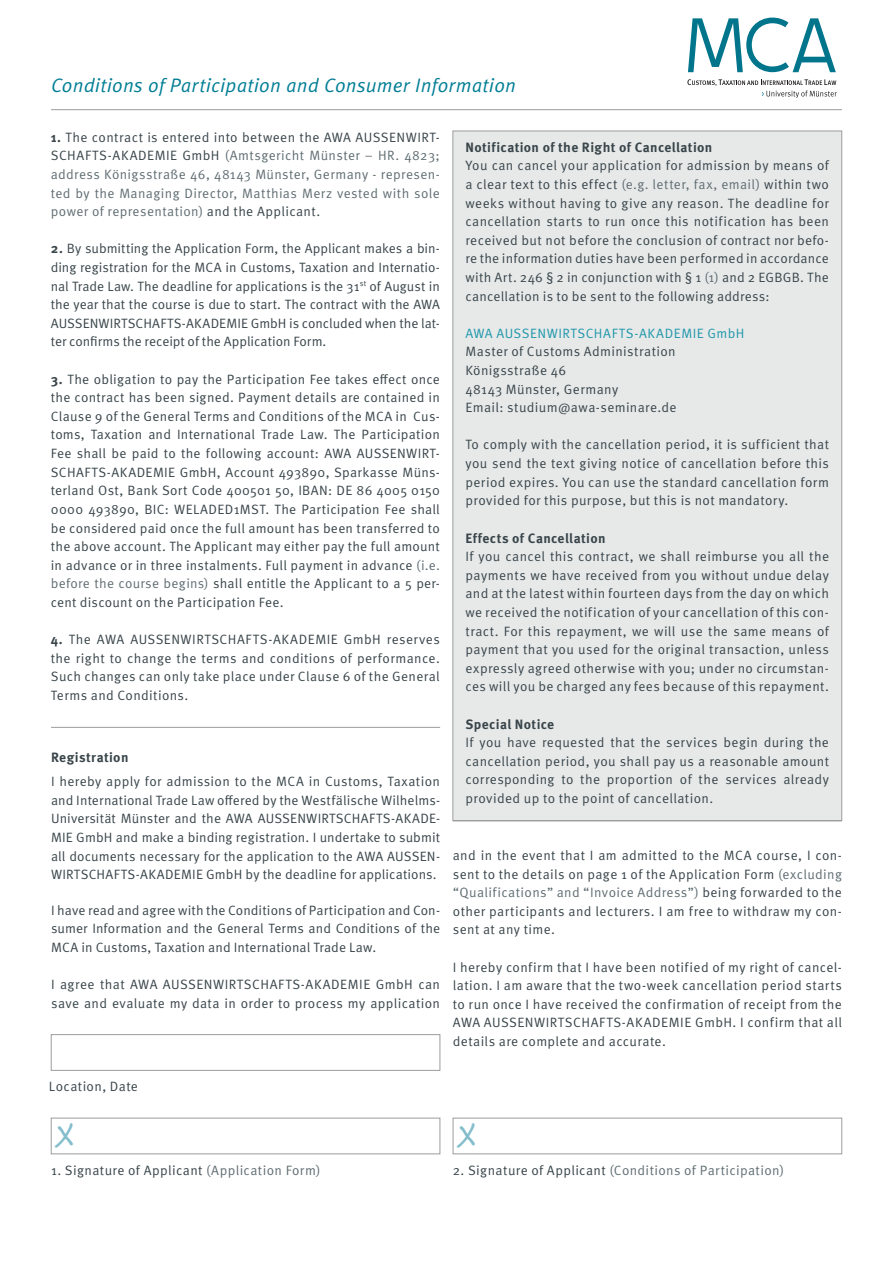
<style>
.page{position:relative;width:893px;height:1263px;background:#fff}
.page>*{position:absolute;margin:0;border:0;box-sizing:border-box;transform-origin:0 0}
.t1{font:19.5px "Meta OT Norm Ita";letter-spacing:.01em;color:#007e95}
.t2{font:13.5px/18.6px "Meta OT Norm";letter-spacing:.025em;color:#39454a;text-align:justify}
.t3{font:13.5px/18.6px "Meta OT Norm";letter-spacing:.03em;color:#616e73;text-align:justify}
.t4{font:700 13.5px "Meta OT";letter-spacing:.025em;color:#39454a}
.t5{font:13.5px "Meta OT Norm";letter-spacing:.035em;color:#2097ab}
.s1{font-family:"Meta OT";font-weight:700;color:#39454a}
.s2{color:#39454a}
.s3{font-family:"Meta OT";font-weight:700}
.s4{color:#616e73}
</style>
<div class="page">
<div style="left:453px;top:131px;width:389px;height:690px;background:#e7e9e9;border:1px solid #9d9c9e"></div>
<hr style="left:51px;top:109px;width:791px;height:1px;background:#9d9c9e">
<hr style="left:51px;top:727px;width:389px;height:1px;background:#9d9c9e">
<hr style="left:453px;top:821px;width:389px;height:1px;background:#9d9c9e">
<svg style="left:688px;top:18px;width:148px;height:54px"></svg>
<svg style="left:687px;top:79px;width:150px;height:19px"></svg>
<div style="left:51px;top:1034px;width:389px;height:36px;background:#fff;border:1px solid #9d9c9e"></div>
<div style="left:51px;top:1118px;width:389px;height:36px;background:#fff;border:1px solid #9d9c9e"></div>
<div style="left:453px;top:1118px;width:389px;height:36px;background:#fff;border:1px solid #9d9c9e"></div>
<svg style="left:51px;top:1122px;width:2px;height:26px"></svg>
<svg style="left:453px;top:1122px;width:2px;height:26px"></svg>
<h1 class="t1" style="left:51px;top:74px;width:467px">Conditions of Participation and Consumer Information</h1>
<p class="t3" style="left:51px;top:128px;width:391px"><span class="s1">1.</span> <span class="s2">The contract is entered into between the AWA AUSSENWIRT-SCHAFTS-AKADEMIE GmbH</span> (Amtsgericht Münster – HR. 4823; address Königsstraße 46, 48143 Münster, Germany - represen&shy;ted by the Managing Director, Matthias Merz vested with sole power of representation) <span class="s2">and the Applicant.</span></p>
<p class="t2" style="left:51px;top:240px;width:391px"><span class="s3">2.</span> By submitting the Application Form, the Applicant makes a bin&shy;ding registration for the MCA in Customs, Taxation and Internatio&shy;nal Trade Law. The deadline for applications is the 31<sup>st</sup> of August in the year that the course is due to start. The contract with the AWA AUSSENWIRTSCHAFTS-AKADEMIE GmbH is concluded when the lat&shy;ter confirms the receipt of the Application Form.</p>
<p class="t2" style="left:51px;top:370px;width:391px"><span class="s3">3.</span> The obligation to pay the Participation Fee takes effect once the contract has been signed. Payment details are contained in Clause 9 of the General Terms and Conditions of the MCA in Cus&shy;toms, Taxation and International Trade Law. The Participation Fee shall be paid to the following account: AWA AUSSENWIRT-SCHAFTS-AKADEMIE GmbH, Account 493890, Sparkasse Müns&shy;terland Ost, Bank Sort Code 400501 50, IBAN: DE 86 4005 0150<br>0000 493890, BIC: WELADED1MST. The Participation Fee shall be considered paid once the full amount has been transferred to the above account. The Applicant may either pay the full amount in advance or in three instalments. Full payment in advance <span class="s4">(i.e. before the course begins)</span> shall entitle the Applicant to a 5 per&shy;cent discount on the Participation Fee.</p>
<p class="t2" style="left:51px;top:630px;width:391px"><span class="s3">4.</span> The AWA AUSSENWIRTSCHAFTS-AKADEMIE GmbH reserves the right to change the terms and conditions of performance.<br>Such changes can only take place under Clause 6 of the General Terms and Conditions.</p>
<p class="t4" style="left:465px;top:139px;width:248px">Notification of the Right of Cancellation</p>
<p class="t2" style="left:465px;top:157px;width:365px">You can cancel your application for admission by means of a clear text to this effect <span class="s4">(e.g. letter, fax, email)</span> within two weeks without having to give any reason. The deadline for cancellation starts to run once this notification has been received but not before the conclusion of contract nor befo&shy;re the information duties have been performed in accordance with Art. 246 § 2 in conjunction with § 1 <span class="s4">(1)</span> and 2 EGBGB. The cancellation is to be sent to the following address:</p>
<p class="t5" style="left:465px;top:325px;width:281px">AWA AUSSENWIRTSCHAFTS-AKADEMIE GmbH</p>
<p class="t2" style="left:465px;top:343px;width:213px;text-align:left">Master of Customs Administration<br>Königsstraße 46<br>48143 Münster, Germany<br>Email: studium@awa-seminare.de</p>
<p class="t2" style="left:465px;top:436px;width:365px">To comply with the cancellation period, it is sufficient that you send the text giving notice of cancellation before this period expires. You can use the standard cancellation form provided for this purpose, but this is not mandatory.</p>
<p class="t4" style="left:465px;top:529px;width:142px">Effects of Cancellation</p>
<p class="t2" style="left:465px;top:547px;width:365px">If you cancel this contract, we shall reimburse you all the payments we have received from you without undue delay and at the latest within fourteen days from the day on which we received the notification of your cancellation of this con&shy;tract. For this repayment, we will use the same means of payment that you used for the original transaction, unless expressly agreed otherwise with you; under no circumstan&shy;ces will you be charged any fees because of this repayment.</p>
<p class="t4" style="left:465px;top:715px;width:90px">Special Notice</p>
<p class="t2" style="left:465px;top:733px;width:365px">If you have requested that the services begin during the cancellation period, you shall pay us a reasonable amount corresponding to the proportion of the services already provided up to the point of cancellation.</p>
<p class="t4" style="left:51px;top:749px;width:79px">Registration</p>
<p class="t2" style="left:51px;top:772px;width:391px">I hereby apply for admission to the MCA in Customs, Taxation and International Trade Law offered by the Westfälische Wilhelms-Universität Münster and the AWA AUSSENWIRTSCHAFTS-AKADE-MIE GmbH and make a binding registration. I undertake to submit all documents necessary for the application to the AWA AUSSEN-WIRTSCHAFTS-AKADEMIE GmbH by the deadline for applications.</p>
<p class="t2" style="left:453px;top:846px;width:391px">and in the event that I am admitted to the MCA course, I con&shy;sent to the details on page 1 of the Application Form <span class="s4">(excluding “Qualifications” and “Invoice Address”)</span> being forwarded to the other participants and lecturers. I am free to withdraw my con&shy;sent at any time.</p>
<p class="t2" style="left:453px;top:958px;width:391px">I hereby confirm that I have been notified of my right of cancel&shy;lation. I am aware that the two-week cancellation period starts to run once I have received the confirmation of receipt from the AWA AUSSENWIRTSCHAFTS-AKADEMIE GmbH. I confirm that all details are complete and accurate.</p>
<p class="t2" style="left:51px;top:901px;width:391px">I have read and agree with the Conditions of Participation and Con&shy;sumer Information and the General Terms and Conditions of the MCA in Customs, Taxation and International Trade Law.</p>
<p class="t2" style="left:51px;top:975px;width:391px">I agree that AWA AUSSENWIRTSCHAFTS-AKADEMIE GmbH can save and evaluate my data in order to process my application</p>
<p class="t2" style="left:49px;top:1077px;width:91px">Location, Date</p>
<p class="t2" style="left:51px;top:1161px;width:271px">1. Signature of Applicant <span class="s4">(Application Form)</span></p>
<p class="t3" style="left:453px;top:1161px;width:333px"><span class="s2">2. Signature of Applicant</span> (Conditions of Participation)</p>
</div>
